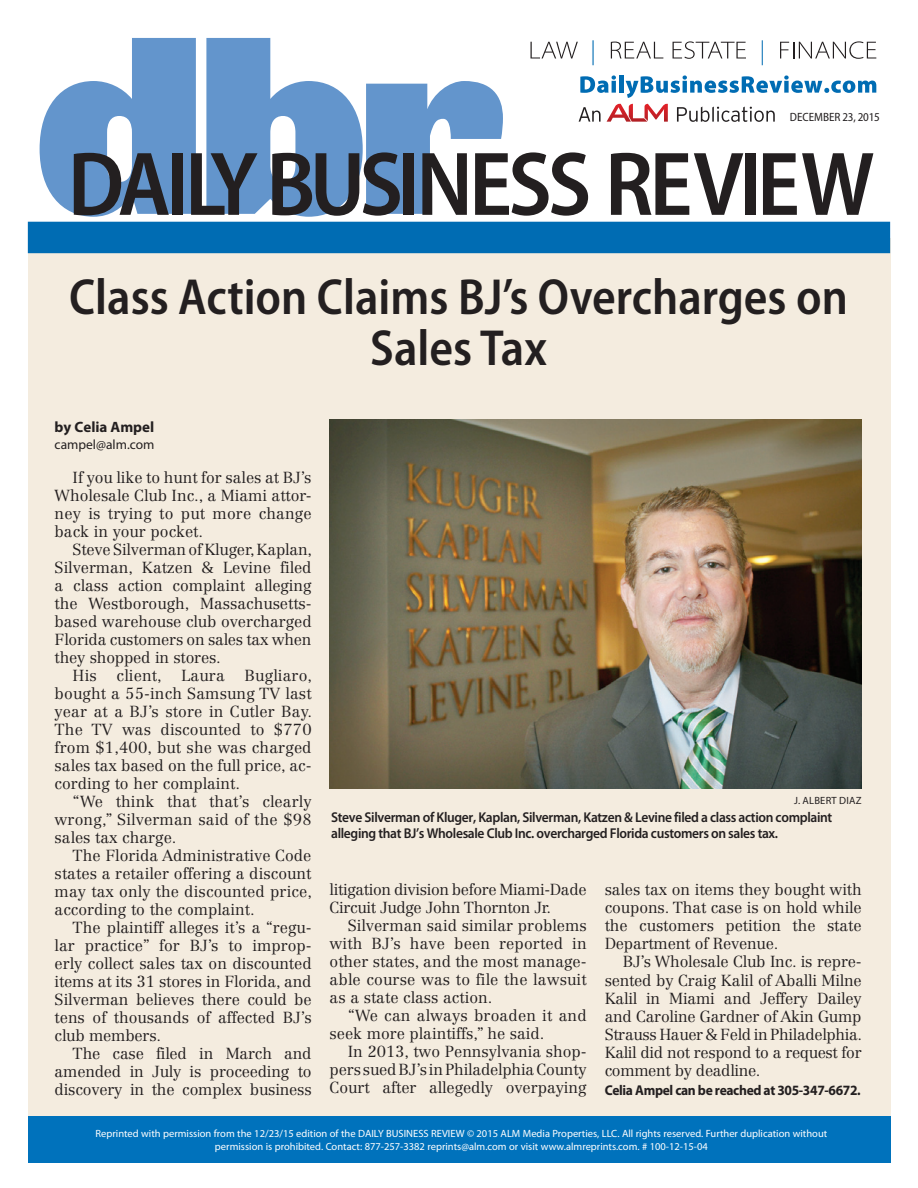
<style>
.page{position:relative;width:918px;height:1188px;background:#fff}
.page>*{position:absolute;margin:0;border:0;box-sizing:border-box;transform-origin:0 0}
.t1{font:600 semi-condensed 91.35px "Myriad Pro";letter-spacing:-.05em;color:#231f20}
.t2{font:600 semi-condensed 51px/51px "Myriad Pro";color:#231f20;text-align:center}
.t3{font:300 semi-expanded 24.9px "Myriad Pro";color:#006cb3}
.t4{font:300 15.75px/18px "Centennial LT Std";color:#231f20;text-align:justify}
.t5{font:300 15.75px/18px "Centennial LT Std";letter-spacing:-.02em;color:#231f20}
.t6{font:700 15px "Myriad Pro";color:#231f20}
.t7{font:600 14.25px/15.8px "Myriad Pro";letter-spacing:-.025em;color:#231f20;scale:.95 1}
.t8{font:700 14.25px "Myriad Pro";letter-spacing:-.025em;color:#231f20;scale:.95 1}
.t9{font:13.5px "Myriad Pro";color:#231f20}
.t10{font:semi-condensed 12px "Myriad Pro";color:#231f20}
.t11{font:10.5px/13.5px "Myriad Pro";color:#fff;text-align:center}
.t12{font:10.5px "Myriad Pro";letter-spacing:.02em;color:#231f20}
</style>
<div class="page">
<svg style="left:40px;top:38px;width:156px;height:179px"></svg>
<svg style="left:206px;top:38px;width:297px;height:179px"></svg>
<svg style="left:531px;top:42px;width:47px;height:17px"></svg>
<svg style="left:611px;top:42px;width:52px;height:17px"></svg>
<svg style="left:673px;top:41px;width:73px;height:18px"></svg>
<svg style="left:780px;top:41px;width:96px;height:18px"></svg>
<svg style="left:580px;top:75px;width:36px;height:18px"></svg>
<div style="left:619px;top:76px;width:5px;height:17px;background:#006cb3"></div>
<svg style="left:626px;top:75px;width:250px;height:23px"></svg>
<svg style="left:579px;top:107px;width:22px;height:15px"></svg>
<svg style="left:677px;top:107px;width:98px;height:15px"></svg>
<svg style="left:607px;top:104px;width:61px;height:18px"></svg>
<div style="left:29px;top:238px;width:862px;height:902px;background:#f4ecdf"></div>
<div style="left:28px;top:222px;width:862px;height:31px;background:#006cb3"></div>
<img style="left:330px;top:419px;width:532px;height:370px">
<div style="left:29px;top:1116px;width:862px;height:47px;background:#0072bc"></div>
<h3 class="t3" style="left:590px;top:36px;width:7px">|</h3>
<h3 class="t3" style="left:760px;top:36px;width:7px">|</h3>
<p class="t10" style="left:790px;top:110px;width:91px">DECEMBER 23, 2015</p>
<h1 class="t1" style="left:68px;top:134px;width:808px">DAILY BUSINESS REVIEW</h1>
<h2 class="t2" style="left:69px;top:272px;width:780px">Class Action Claims BJ’s Overcharges on<br>Sales Tax</h2>
<p class="t6" style="left:55px;top:417px;width:101px">by Celia Ampel</p>
<p class="t9" style="left:55px;top:436px;width:101px">campel@alm.com</p>
<p class="t4" style="left:55px;top:469px;width:259px;text-indent:18px">If you like to hunt for sales at BJ’s Wholesale Club Inc., a Miami attor&shy;ney is trying to put more change back in your pocket.</p>
<p class="t4" style="left:73px;top:541px;width:241px">Steve Silverman of Kluger, Kaplan,</p>
<p class="t4" style="left:55px;top:559px;width:259px">Silverman, Katzen &amp; Levine filed</p>
<p class="t4" style="left:55px;top:577px;width:259px">a class action complaint alleging</p>
<p class="t4" style="left:55px;top:595px;width:259px">the Westborough, Massachusetts-</p>
<p class="t4" style="left:55px;top:613px;width:259px">based warehouse club overcharged</p>
<p class="t4" style="left:55px;top:631px;width:258px">Florida customers on sales tax when</p>
<p class="t4" style="left:55px;top:649px;width:168px">they shopped in stores.</p>
<p class="t4" style="left:73px;top:667px;width:26px">His</p>
<p class="t4" style="left:117px;top:667px;width:110px">client, Laura</p>
<p class="t4" style="left:55px;top:667px;width:259px;text-indent:190px">Bugliaro, bought a 55-inch Samsung TV last year at a BJ’s store in Cutler Bay.<br>The TV was discounted to $770 from $1,400, but she was charged sales tax based on the full price, ac&shy;cording to her complaint.</p>
<p class="t4" style="left:55px;top:793px;width:259px;text-indent:18px">“We think that that’s clearly wrong,” Silverman said of the $98 sales tax charge.</p>
<p class="t4" style="left:55px;top:847px;width:259px;text-indent:18px">The Florida Administrative Code states a retailer offering a discount may tax only the discounted price, according to the complaint.</p>
<p class="t4" style="left:55px;top:919px;width:259px;text-indent:18px">The plaintiff alleges it’s a “regu&shy;lar practice” for BJ’s to improp&shy;erly collect sales tax on discounted items at its 31 stores in Florida, and Silverman believes there could be tens of thousands of affected BJ’s club members.</p>
<p class="t4" style="left:55px;top:1045px;width:259px;text-indent:18px">The case filed in March and amended in July is proceeding to discovery in the complex business</p>
<p class="t12" style="left:794px;top:794px;width:69px">J. ALBERT DIAZ</p>
<p class="t7" style="left:331px;top:809px;width:529px">Steve Silverman of Kluger, Kaplan, Silverman, Katzen &amp; Levine filed a class action complaint alleging that BJ’s Wholesale Club Inc. overcharged Florida customers on sales tax.</p>
<p class="t5" style="left:330px;top:881px;width:258px">litigation division before Miami-Dade<br>Circuit Judge John Thornton Jr.</p>
<p class="t4" style="left:330px;top:917px;width:259px;text-indent:18px">Silverman said similar problems with BJ’s have been reported in other states, and the most manage&shy;able course was to file the lawsuit as a state class action.</p>
<p class="t4" style="left:330px;top:1007px;width:259px;text-indent:18px">“We can always broaden it and seek more plaintiffs,” he said.</p>
<p class="t4" style="left:330px;top:1043px;width:259px;text-indent:18px">In 2013, two Pennsylvania shop&shy;pers sued BJ’s in Philadelphia County Court after allegedly overpaying</p>
<p class="t4" style="left:605px;top:881px;width:259px">sales tax on items they bought with coupons. That case is on hold while the customers petition the state Department of Revenue.</p>
<p class="t4" style="left:605px;top:953px;width:259px;text-indent:18px">BJ’s Wholesale Club Inc. is repre&shy;sented by Craig Kalil of Aballi Milne Kalil in Miami and Jeffery Dailey and Caroline Gardner of Akin Gump Strauss Hauer &amp; Feld in Philadelphia.<br>Kalil did not respond to a request for comment by deadline.</p>
<p class="t8" style="left:605px;top:1080px;width:271px">Celia Ampel can be reached at 305-347-6672.</p>
<p class="t11" style="left:96px;top:1126px;width:733px">Reprinted with permission from the 12/23/15 edition of the DAILY BUSINESS REVIEW © 2015 ALM Media Properties, LLC. All rights reserved. Further duplication without permission is prohibited. Contact: 877-257-3382 reprints@alm.com or visit www.almreprints.com. # 100-12-15-04</p>
</div>
